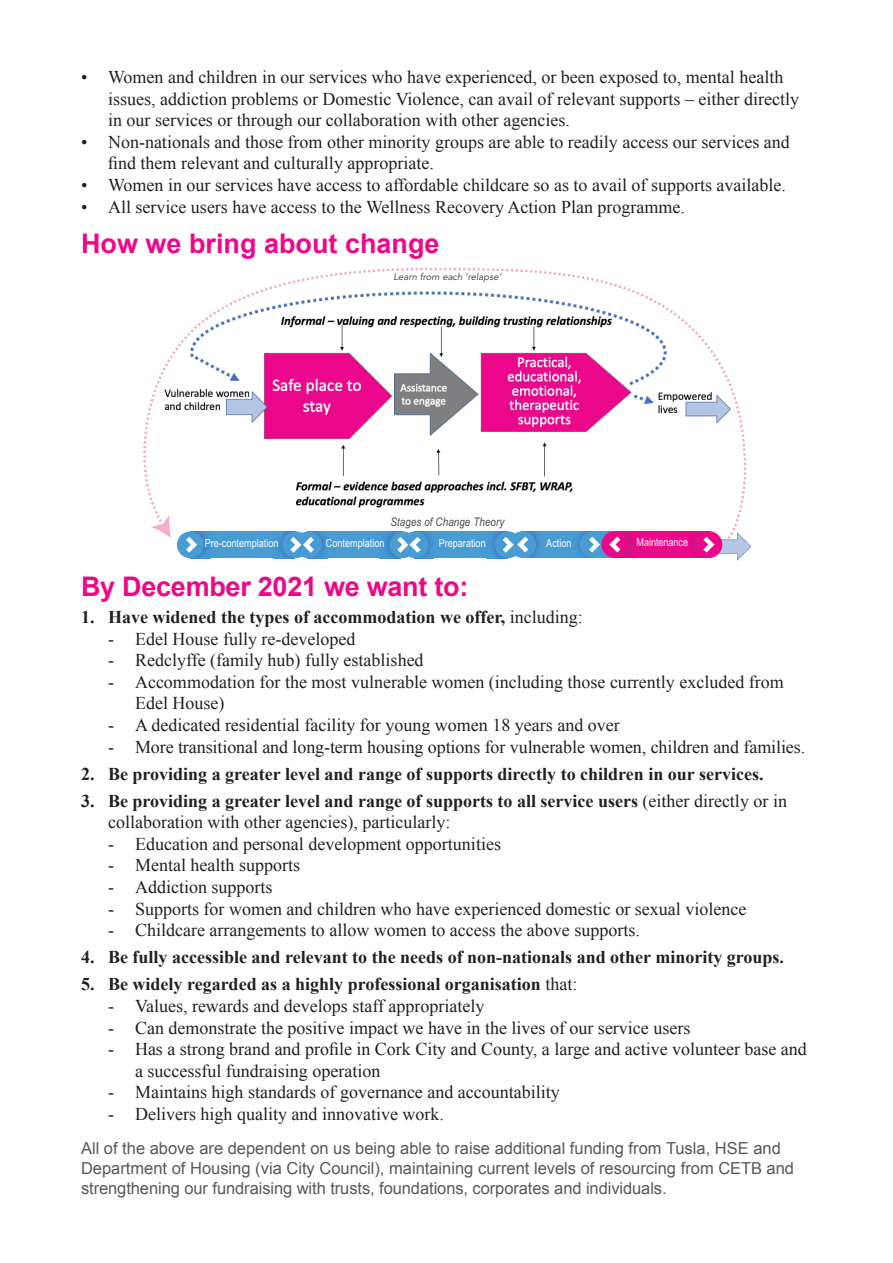
<style>
.page{position:relative;width:893px;height:1263px;background:#fff}
.page>*{position:absolute;margin:0;border:0;box-sizing:border-box;transform-origin:0 0}
.t1{font:700 27px "Arial";letter-spacing:-.005em;color:#ed088a}
.t2{font:18px/21.6px "Times New Roman";color:#231f20}
.t3{font:700 18px "Times New Roman";color:#231f20}
.t4{font:16.5px/19.8px "Arial";color:#57585a}
.t5{font:italic 11.85px "Arial Narrow";letter-spacing:.01em;color:#4c4c4c}
.t6{font:11.1px "Arial Narrow";color:#fff}
.t7{font:italic 9.45px "Avenir";color:#4c4c4c}
.s1{font-weight:400}
.s2{font-weight:700}
</style>
<div class="page">
<img style="left:161px;top:267px;width:591px;height:286px">
<img style="left:715px;top:532px;width:36px;height:1px">
<div style="left:615px;top:531px;width:86px;height:27px;background:#ec0689"></div>
<svg style="left:618px;top:531px;width:16px;height:27px"></svg>
<div style="left:416px;top:531px;width:91px;height:27px;background:#499bd4"></div>
<div style="left:414px;top:531px;width:20px;height:27px;background:#4390cd"></div>
<div style="left:402px;top:531px;width:26px;height:27px;background:#499bd4;border-radius:50%"></div>
<div style="left:309px;top:531px;width:94px;height:27px;background:#499bd4"></div>
<svg style="left:385px;top:531px;width:14px;height:27px"></svg>
<div style="left:389px;top:531px;width:27px;height:27px;background:#499bd4;border-radius:50%"></div>
<div style="left:190px;top:531px;width:106px;height:27px;background:#499bd4"></div>
<svg style="left:279px;top:531px;width:13px;height:27px"></svg>
<div style="left:282px;top:531px;width:27px;height:27px;background:#499bd4;border-radius:50%"></div>
<svg style="left:397px;top:537px;width:24px;height:16px"></svg>
<div style="left:308px;top:531px;width:19px;height:27px;background:#4390cd"></div>
<svg style="left:194px;top:531px;width:15px;height:27px"></svg>
<div style="left:177px;top:531px;width:27px;height:27px;background:#499bd4;border-radius:50%"></div>
<svg style="left:186px;top:537px;width:11px;height:16px"></svg>
<svg style="left:691px;top:531px;width:14px;height:27px"></svg>
<div style="left:696px;top:531px;width:26px;height:27px;background:#ec0689;border-radius:50%"></div>
<svg style="left:703px;top:533px;width:48px;height:28px"></svg>
<div style="left:295px;top:531px;width:27px;height:27px;background:#499bd4;border-radius:50%"></div>
<svg style="left:290px;top:537px;width:24px;height:16px"></svg>
<svg style="left:492px;top:531px;width:13px;height:27px"></svg>
<div style="left:495px;top:531px;width:27px;height:27px;background:#499bd4;border-radius:50%"></div>
<div style="left:523px;top:531px;width:92px;height:27px;background:#499bd4"></div>
<div style="left:522px;top:531px;width:19px;height:27px;background:#438ecb"></div>
<div style="left:509px;top:531px;width:27px;height:27px;background:#499bd4;border-radius:50%"></div>
<div style="left:573px;top:531px;width:21px;height:27px;background:#4497d2"></div>
<div style="left:580px;top:531px;width:27px;height:27px;background:#499bd4;border-radius:50%"></div>
<svg style="left:503px;top:536px;width:25px;height:17px"></svg>
<div style="left:601px;top:531px;width:27px;height:27px;background:#ec0689;border-radius:50%"></div>
<svg style="left:589px;top:536px;width:31px;height:16px"></svg>
<img style="left:727px;top:523px;width:10px;height:16px">
<img style="left:171px;top:519px;width:568px;height:3px">
<svg style="left:727px;top:379px;width:19px;height:138px"></svg>
<img style="left:163px;top:375px;width:565px;height:3px">
<img style="left:363px;top:268px;width:174px;height:5px">
<svg style="left:143px;top:373px;width:20px;height:158px"></svg>
<img style="left:161px;top:515px;width:10px;height:23px">
<p class="t2" style="left:108px;top:66px;width:692px;text-indent:-27px">• Women and children in our services who have experienced, or been exposed to, mental health issues, addiction problems or Domestic Violence, can avail of relevant supports – either directly in our services or through our collaboration with other agencies.</p>
<p class="t2" style="left:108px;top:131px;width:683px;text-indent:-27px">• Non-nationals and those from other minority groups are able to readily access our services and find them relevant and culturally appropriate.</p>
<p class="t2" style="left:81px;top:174px;width:707px">• Women in our services have access to affordable childcare so as to avail of supports available.</p>
<p class="t2" style="left:81px;top:195px;width:606px">• All service users have access to the Wellness Recovery Action Plan programme.</p>
<p class="t1" style="left:81px;top:226px;width:360px">How we bring about change</p>
<p class="t7" style="left:393px;top:271px;width:109px">Learn from each ‘relapse’</p>
<p class="t5" style="left:390px;top:513px;width:115px">Stages of Change Theory</p>
<p class="t6" style="left:205px;top:534px;width:75px">Pre-contemplation</p>
<p class="t6" style="left:326px;top:534px;width:60px">Contemplation</p>
<p class="t6" style="left:439px;top:534px;width:49px">Preparation</p>
<p class="t6" style="left:546px;top:534px;width:27px">Action</p>
<p class="t6" style="left:637px;top:534px;width:53px">Maintenance</p>
<p class="t1" style="left:81px;top:569px;width:389px">By December 2021 we want to:</p>
<p class="t3" style="left:81px;top:605px;width:503px">1. Have widened the types of accommodation we offer, <span class="s1">including:</span></p>
<p class="t2" style="left:108px;top:627px;width:249px">- Edel House fully re-developed</p>
<p class="t2" style="left:108px;top:649px;width:317px">- Redclyffe (family hub) fully established</p>
<p class="t2" style="left:135px;top:671px;width:650px;text-indent:-27px">- Accommodation for the most vulnerable women (including those currently excluded from<br>Edel House)</p>
<p class="t2" style="left:108px;top:714px;width:513px">- A dedicated residential facility for young women 18 years and over</p>
<p class="t2" style="left:108px;top:735px;width:699px">- More transitional and long-term housing options for vulnerable women, children and families.</p>
<p class="t3" style="left:81px;top:761px;width:684px">2. Be providing a greater level and range of supports directly to children in our services.</p>
<p class="t2" style="left:108px;top:789px;width:680px;text-indent:-27px"><span class="s2">3. Be providing a greater level and range of supports to all service users</span> (either directly or in collaboration with other agencies), particularly:</p>
<p class="t2" style="left:108px;top:833px;width:394px">- Education and personal development opportunities</p>
<p class="t2" style="left:108px;top:854px;width:193px">- Mental health supports</p>
<p class="t2" style="left:108px;top:876px;width:166px">- Addiction supports</p>
<p class="t2" style="left:108px;top:897px;width:640px">- Supports for women and children who have experienced domestic or sexual violence</p>
<p class="t2" style="left:108px;top:919px;width:533px">- Childcare arrangements to allow women to access the above supports.</p>
<p class="t3" style="left:81px;top:945px;width:705px">4. Be fully accessible and relevant to the needs of non-nationals and other minority groups.</p>
<p class="t3" style="left:81px;top:972px;width:498px">5. Be widely regarded as a highly professional organisation <span class="s1">that:</span></p>
<p class="t2" style="left:108px;top:995px;width:378px">- Values, rewards and develops staff appropriately</p>
<p class="t2" style="left:108px;top:1016px;width:584px">- Can demonstrate the positive impact we have in the lives of our service users</p>
<p class="t2" style="left:135px;top:1038px;width:673px;text-indent:-27px">- Has a strong brand and profile in Cork City and County, a large and active volunteer base and a successful fundraising operation</p>
<p class="t2" style="left:108px;top:1081px;width:453px">- Maintains high standards of governance and accountability</p>
<p class="t2" style="left:108px;top:1103px;width:337px">- Delivers high quality and innovative work.</p>
<p class="t4" style="left:81px;top:1138px;width:714px">All of the above are dependent on us being able to raise additional funding from Tusla, HSE and<br>Department of Housing (via City Council), maintaining current levels of resourcing from CETB and strengthening our fundraising with trusts, foundations, corporates and individuals.</p>
</div>
